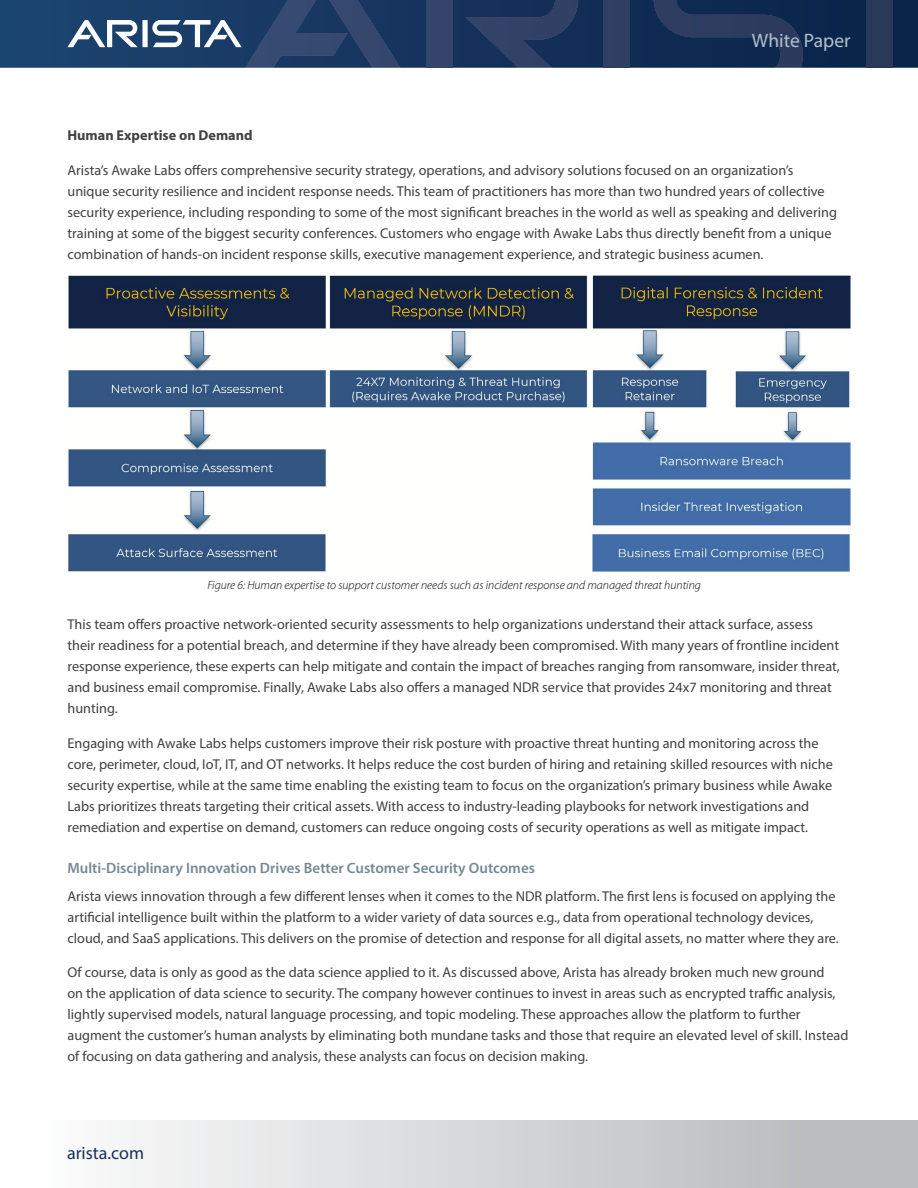
<style>
.page{position:relative;width:918px;height:1188px;background:#fff}
.page>*{position:absolute;margin:0;border:0;box-sizing:border-box;transform-origin:0 0}
.t1{font:19.5px "Myriad Pro";color:#b1c0c9}
.t2{font:18px "Myriad Pro";color:#16325c}
.t3{font:600 15px "Myriad Pro";color:#748a96}
.t4{font:14.25px/21px "Myriad Pro";color:#414042}
.t5{font:700 14.25px "Myriad Pro";color:#414042}
.t6{font:italic 300 12px "Myriad Pro";color:#000}
</style>
<div class="page">
<svg style="left:0;top:0;width:918px;height:68px;background:#13325a"></svg>
<div style="left:426px;top:0;width:26px;height:68px;background:#34446a"></div>
<svg style="left:465px;top:0;width:113px;height:68px;background:#22385f"></svg>
<svg style="left:67px;top:0;width:333px;height:68px;background:#334f75"></svg>
<div style="left:604px;top:0;width:26px;height:68px;background:#2f3f63"></div>
<svg style="left:654px;top:0;width:149px;height:68px;background:#1a3156"></svg>
<div style="left:867px;top:0;width:26px;height:68px;background:#2a385a"></div>
<div style="left:0;top:1120px;width:918px;height:68px;background:linear-gradient(to right,#fff,#b3b5b7)"></div>
<img style="left:68px;top:276px;width:782px;height:296px">
<h1 class="t1" style="left:752px;top:29px;width:100px">White Paper</h1>
<p class="t5" style="left:68px;top:126px;width:187px">Human Expertise on Demand</p>
<p class="t4" style="left:68px;top:159px;width:771px">Arista’s Awake Labs offers comprehensive security strategy, operations, and advisory solutions focused on an organization’s unique security resilience and incident response needs. This team of practitioners has more than two hundred years of collective security experience, including responding to some of the most significant breaches in the world as well as speaking and delivering training at some of the biggest security conferences. Customers who engage with Awake Labs thus directly benefit from a unique combination of hands-on incident response skills, executive management experience, and strategic business acumen.</p>
<p class="t6" style="left:207px;top:578px;width:495px">Figure 6: Human expertise to support customer needs such as incident response and managed threat hunting</p>
<p class="t4" style="left:68px;top:614px;width:774px">This team offers proactive network-oriented security assessments to help organizations understand their attack surface, assess their readiness for a potential breach, and determine if they have already been compromised. With many years of frontline incident response experience, these experts can help mitigate and contain the impact of breaches ranging from ransomware, insider threat, and business email compromise. Finally, Awake Labs also offers a managed NDR service that provides 24x7 monitoring and threat hunting.</p>
<p class="t4" style="left:68px;top:732px;width:767px">Engaging with Awake Labs helps customers improve their risk posture with proactive threat hunting and monitoring across the core, perimeter, cloud, IoT, IT, and OT networks. It helps reduce the cost burden of hiring and retaining skilled resources with niche security expertise, while at the same time enabling the existing team to focus on the organization’s primary business while Awake Labs prioritizes threats targeting their critical assets. With access to industry-leading playbooks for network investigations and remediation and expertise on demand, customers can reduce ongoing costs of security operations as well as mitigate impact.</p>
<p class="t3" style="left:68px;top:858px;width:469px">Multi-Disciplinary Innovation Drives Better Customer Security Outcomes</p>
<p class="t4" style="left:68px;top:885px;width:773px">Arista views innovation through a few different lenses when it comes to the NDR platform. The first lens is focused on applying the artificial intelligence built within the platform to a wider variety of data sources e.g., data from operational technology devices, cloud, and SaaS applications. This delivers on the promise of detection and response for all digital assets, no matter where they are.</p>
<p class="t4" style="left:68px;top:962px;width:783px">Of course, data is only as good as the data science applied to it. As discussed above, Arista has already broken much new ground<br>on the application of data science to security. The company however continues to invest in areas such as encrypted traffic analysis, lightly supervised models, natural language processing, and topic modeling. These approaches allow the platform to further augment the customer’s human analysts by eliminating both mundane tasks and those that require an elevated level of skill. Instead of focusing on data gathering and analysis, these analysts can focus on decision making.</p>
<p class="t2" style="left:67px;top:1142px;width:79px">arista.com</p>
</div>
